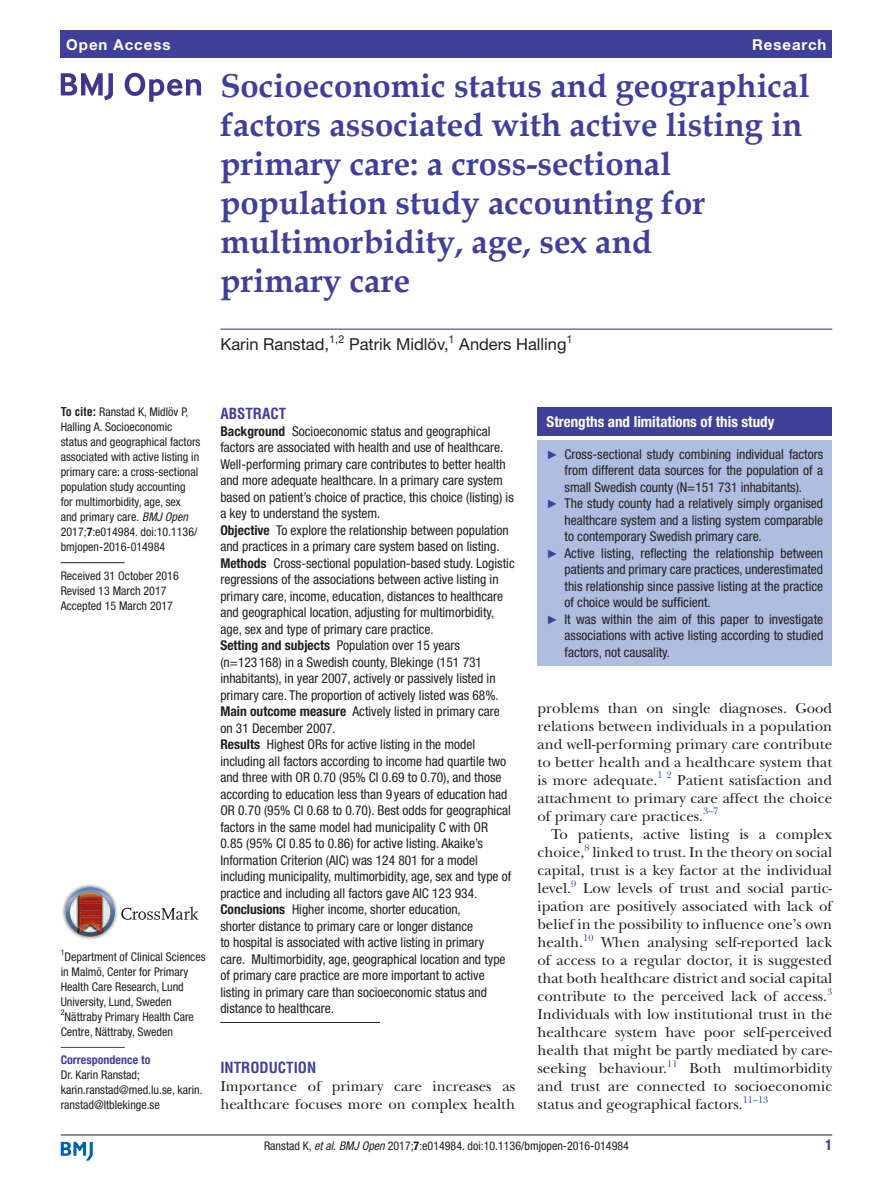
<style>
.page{position:relative;width:893px;height:1191px;background:#fff}
.page>*{position:absolute;margin:0;border:0;box-sizing:border-box;transform-origin:0 0}
.t1{font:700 33px/39px "Book Antiqua";color:#414099}
.t2{font:16.5px "Helvetica Neue LT Std";color:#231f20}
.t3{font:15px/18px "New Baskerville";color:#231f20;text-align:justify}
.t4{font:700 condensed 15px "Helvetica Neue LT Std";color:#fff}
.t5{font:700 15px "Helvetica Neue LT Std";letter-spacing:.065em;color:#fff}
.t6{font:700 condensed 15px "Helvetica LT Std";color:#414099}
.t7{font:700 condensed 15px "Helvetica";color:#414099}
.t8{font:700 condensed 15px "Helvetica Neue LT Std";color:#414099}
.t9{font:condensed 13.5px/16.5px "Helvetica Neue LT Std";color:#231f20}
.t10{font:condensed 12px/15px "Helvetica Neue LT Std";color:#231f20}
.t11{font:700 condensed 12px "Helvetica Neue LT Std";color:#414099}
.t12{font:10.95px "Helvetica Neue LT Std";color:#231f20}
.t13{font:9.9px "New Baskerville";color:#3853a3}
.t14{font:condensed 7.95px "Helvetica Neue LT Std";color:#231f20}
.s1{font-family:"Helvetica LT Std";font-weight:700}
.s2{font-style:italic}
.s3{font-weight:700}
.s4{font-family:"Arial";font-stretch:normal;font-size:12px;color:#414099}
</style>
<div class="page">
<hr style="left:61px;top:1134px;width:771px;height:1px;background:#231f20">
<svg style="left:61px;top:1141px;width:32px;height:19px"></svg>
<div style="left:61px;top:31px;width:771px;height:27px;background:#414099"></div>
<hr style="left:220px;top:1022px;width:160px;height:1px;background:#231f20">
<hr style="left:220px;top:328px;width:612px;height:2px;background:#414099">
<hr style="left:61px;top:562px;width:64px;height:1px;background:#231f20">
<hr style="left:61px;top:1047px;width:64px;height:1px;background:#414099">
<svg style="left:61px;top:73px;width:52px;height:27px"></svg>
<svg style="left:125px;top:73px;width:76px;height:29px"></svg>
<img style="left:62px;top:884px;width:55px;height:55px">
<svg style="left:66px;top:887px;width:49px;height:49px;background:#a78588"></svg>
<svg style="left:121px;top:906px;width:78px;height:13px"></svg>
<div style="left:538px;top:407px;width:294px;height:29px;background:#414099"></div>
<div style="left:538px;top:440px;width:294px;height:226px;background:#afbde1"></div>
<p class="t5" style="left:66px;top:35px;width:106px">Open Access</p>
<p class="t5" style="left:752px;top:35px;width:76px">Research</p>
<h1 class="t1" style="left:220px;top:66px;width:591px">Socioeconomic status and geographical factors associated with active listing in primary care: a cross-sectional population study accounting for multimorbidity, age, sex and<br>primary care</h1>
<p class="t2" style="left:220px;top:335px;width:110px">Karin Ranstad,</p>
<p class="t12" style="left:329px;top:332px;width:17px">1,2</p>
<p class="t2" style="left:349px;top:335px;width:101px">Patrik Midlöv,</p>
<p class="t12" style="left:449px;top:332px;width:8px">1</p>
<p class="t2" style="left:459px;top:335px;width:109px">Anders Halling</p>
<p class="t12" style="left:567px;top:332px;width:8px">1</p>
<p class="t10" style="left:61px;top:404px;width:141px"><span class="s1">TO CITE:</span> Ranstad K, Midlöv P,<br>Halling A. Socioeconomic status and geographical factors associated with active listing in primary care: a cross-sectional population study accounting for multimorbidity, age, sex<br>and primary care. <span class="s2">BMJ Open<br></span>2017;<span class="s3">7</span>:e014984. doi:10.1136/ bmjopen-2016-014984</p>
<p class="t10" style="left:61px;top:568px;width:120px">Received 31 October 2016<br>Revised 13 March 2017<br>Accepted 15 March 2017</p>
<p class="t14" style="left:61px;top:948px;width:5px">1</p>
<p class="t10" style="left:61px;top:949px;width:146px;text-indent:4px">Department of Clinical Sciences in Malmö, Center for Primary<br>Health Care Research, Lund<br>University, Lund, Sweden<br><sup>2</sup>Nättraby Primary Health Care<br>Centre, Nättraby, Sweden</p>
<p class="t11" style="left:61px;top:1052px;width:91px">Correspondence to</p>
<p class="t10" style="left:61px;top:1067px;width:143px">Dr. Karin Ranstad; karin.ranstad@med.lu.se, karin. ranstad@ltblekinge.se</p>
<p class="t7" style="left:220px;top:404px;width:67px">ABSTRACT</p>
<p class="t9" style="left:220px;top:423px;width:296px"><span class="s3">Background</span> Socioeconomic status and geographical factors are associated with health and use of healthcare.<br>Well-performing primary care contributes to better health and more adequate healthcare. In a primary care system based on patient’s choice of practice, this choice (listing) is a key to understand the system.<br><span class="s3">Objective</span> To explore the relationship between population and practices in a primary care system based on listing.<br><span class="s3">Methods</span> Cross-sectional population-based study. Logistic regressions of the associations between active listing in primary care, income, education, distances to healthcare and geographical location, adjusting for multimorbidity, age, sex and type of primary care practice.<br><span class="s3">Setting and subjects</span> Population over 15 years<br>(n=123 168) in a Swedish county, Blekinge (151 731 inhabitants), in year 2007, actively or passively listed in primary care. The proportion of actively listed was 68%.<br><span class="s3">Main outcome measure</span> Actively listed in primary care on 31 December 2007.<br><span class="s3">Results</span> Highest ORs for active listing in the model including all factors according to income had quartile two and three with OR 0.70 (95% CI 0.69 to 0.70), and those according to education less than 9 years of education had OR 0.70 (95% CI 0.68 to 0.70). Best odds for geographical factors in the same model had municipality C with OR<br>0.85 (95% CI 0.85 to 0.86) for active listing. Akaike’s Information Criterion (AIC) was 124 801 for a model including municipality, multimorbidity, age, sex and type of practice and including all factors gave AIC 123 934.<br><span class="s3">Conclusions</span> Higher income, shorter education,<br>shorter distance to primary care or longer distance<br>to hospital is associated with active listing in primary<br>care. Multimorbidity, age, geographical location and type of primary care practice are more important to active listing in primary care than socioeconomic status and distance to healthcare.</p>
<p class="t6" style="left:220px;top:1058px;width:97px">INTRODUCTION</p>
<p class="t3" style="left:220px;top:1077px;width:296px">Importance of primary care increases as healthcare focuses more on complex health</p>
<p class="t4" style="left:547px;top:413px;width:229px">Strengths and limitations of this study</p>
<p class="t9" style="left:547px;top:446px;width:278px"><span class="s4">►</span> Cross-sectional study combining individual factors</p>
<p class="t9" style="left:565px;top:462px;width:260px">from different data sources for the population of a</p>
<p class="t9" style="left:565px;top:479px;width:239px">small Swedish county (N=151 731 inhabitants).</p>
<p class="t9" style="left:547px;top:495px;width:278px"><span class="s4">►</span> The study county had a relatively simply organised</p>
<p class="t9" style="left:565px;top:512px;width:260px">healthcare system and a listing system comparable</p>
<p class="t9" style="left:565px;top:528px;width:199px">to contemporary Swedish primary care.</p>
<p class="t9" style="left:547px;top:545px;width:278px"><span class="s4">►</span> Active listing, reflecting the relationship between</p>
<p class="t9" style="left:565px;top:561px;width:260px">patients and primary care practices, underestimated</p>
<p class="t9" style="left:565px;top:578px;width:260px">this relationship since passive listing at the practice</p>
<p class="t9" style="left:565px;top:594px;width:148px">of choice would be sufficient.</p>
<p class="t9" style="left:547px;top:611px;width:278px"><span class="s4">►</span> It was within the aim of this paper to investigate</p>
<p class="t9" style="left:565px;top:627px;width:260px">associations with active listing according to studied</p>
<p class="t9" style="left:565px;top:644px;width:107px">factors, not causality.</p>
<p class="t3" style="left:538px;top:699px;width:296px">problems than on single diagnoses. Good relations between individuals in a population and well-performing primary care contribute to better health and a healthcare system that is more adequate.</p>
<p class="t13" style="left:657px;top:769px;width:16px">1 2</p>
<p class="t3" style="left:538px;top:771px;width:296px;text-indent:140px">Patient satisfaction and attachment to primary care affect the choice of primary care practices.<sup>3–7</sup></p>
<p class="t3" style="left:538px;top:825px;width:296px;text-indent:14px">To patients, active listing is a complex choice,</p>
<p class="t13" style="left:584px;top:841px;width:7px">8</p>
<p class="t3" style="left:538px;top:843px;width:296px;text-indent:55px">linked to trust. In the theory on social capital, trust is a key factor at the individual level.</p>
<p class="t13" style="left:571px;top:877px;width:7px">9</p>
<p class="t3" style="left:538px;top:879px;width:296px;text-indent:46px">Low levels of trust and social partic&shy;ipation are positively associated with lack of belief in the possibility to influence one’s own health.</p>
<p class="t13" style="left:583px;top:931px;width:12px">10</p>
<p class="t3" style="left:538px;top:933px;width:296px;text-indent:63px">When analysing self-reported lack of access to a regular doctor, it is suggested that both healthcare district and social capital contribute to the perceived lack of access.</p>
<p class="t13" style="left:827px;top:985px;width:7px">3</p>
<p class="t3" style="left:538px;top:1005px;width:296px">Individuals with low institutional trust in the healthcare system have poor self-perceived health that might be partly mediated by care&shy;seeking behaviour.</p>
<p class="t13" style="left:667px;top:1057px;width:12px">11</p>
<p class="t3" style="left:538px;top:1059px;width:296px;text-indent:152px">Both multimorbidity and trust are connected to socioeconomic status and geographical factors.</p>
<p class="t13" style="left:743px;top:1093px;width:27px">11–13</p>
<p class="t10" style="left:264px;top:1137px;width:366px">Ranstad K, <span class="s2">et al</span>. <span class="s2">BMJ Open</span> 2017;<span class="s3">7</span>:e014984. doi:10.1136/bmjopen-2016-014984</p>
<p class="t8" style="left:825px;top:1135px;width:9px">1</p>
</div>
